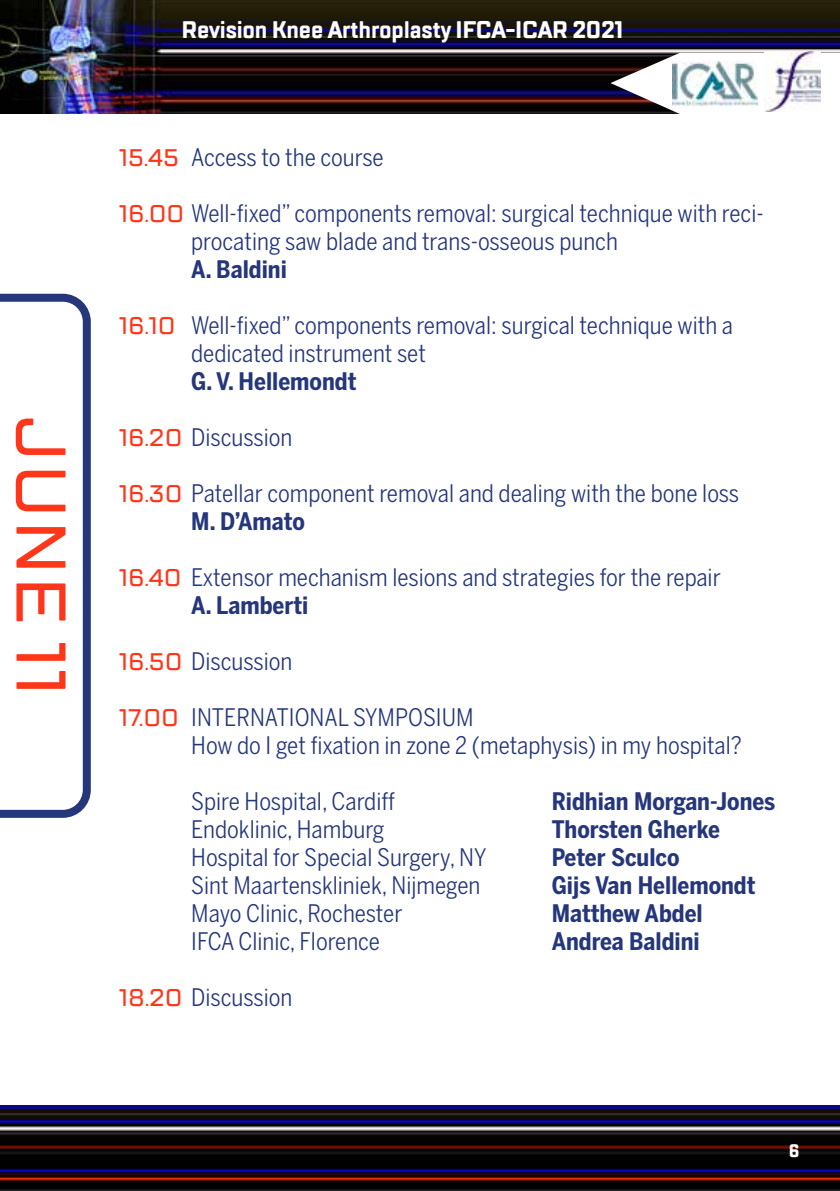
<style>
.page{position:relative;width:840px;height:1191px;background:#fff}
.page>*{position:absolute;margin:0;border:0;box-sizing:border-box;transform-origin:0 0}
.t1{font:500 70px "TT Lakes";letter-spacing:.025em;color:#ff3619}
.t2{font:24px/28px "Benton Sans Cond";color:#25377a}
.t3{font:700 24px "Benton Sans Cond";color:#25377a}
.t4{font:700 24px "TT Lakes Condensed";letter-spacing:-.01em;color:#fff}
.t5{font:700 18px "TT Lakes Condensed";color:#fff}
.s1{font-family:"TT Lakes";font-weight:500;color:#ff3619}
.s2{font-weight:700}
</style>
<div class="page">
<img style="left:0;top:0;width:839px;height:113px">
<img style="left:0;top:1106px;width:839px;height:85px">
<svg style="left:610px;top:53px;width:229px;height:61px"></svg>
<img style="left:671px;top:62px;width:86px;height:43px">
<img style="left:763px;top:52px;width:56px;height:59px">
<svg style="left:0;top:294px;width:91px;height:524px"></svg>
<h1 class="t1" style="left:85px;top:416px;width:281px;rotate:90deg">JUNE 11</h1>
<p class="t4" style="left:181px;top:15px;width:443px">Revision Knee Arthroplasty IFCA-ICAR 2021</p>
<p class="t2" style="left:119px;top:143px;width:266px"><span class="s1">15.45</span> Access to the course</p>
<p class="t2" style="left:191px;top:199px;width:573px;text-indent:-72px"><span class="s1">16.00</span> Well-fixed” components removal: surgical technique with reci&shy;procating saw blade and trans-osseous punch</p>
<p class="t3" style="left:191px;top:255px;width:97px">A. Baldini</p>
<p class="t2" style="left:191px;top:311px;width:543px;text-indent:-72px"><span class="s1">16.10</span> Well-fixed” components removal: surgical technique with a dedicated instrument set</p>
<p class="t3" style="left:191px;top:367px;width:167px">G. V. Hellemondt</p>
<p class="t2" style="left:119px;top:423px;width:175px"><span class="s1">16.20</span> Discussion</p>
<p class="t2" style="left:191px;top:479px;width:549px;text-indent:-72px"><span class="s1">16.30</span> Patellar component removal and dealing with the bone loss<br><span class="s2">M. D’Amato</span></p>
<p class="t2" style="left:191px;top:563px;width:531px;text-indent:-72px"><span class="s1">16.40</span> Extensor mechanism lesions and strategies for the repair<br><span class="s2">A. Lamberti</span></p>
<p class="t2" style="left:119px;top:647px;width:175px"><span class="s1">16.50</span> Discussion</p>
<p class="t2" style="left:191px;top:703px;width:551px;text-indent:-72px"><span class="s1">17.00</span> INTERNATIONAL SYMPOSIUM<br>How do I get fixation in zone 2 (metaphysis) in my hospital?</p>
<p class="t2" style="left:191px;top:787px;width:205px">Spire Hospital, Cardiff</p>
<p class="t3" style="left:551px;top:787px;width:225px">Ridhian Morgan-Jones</p>
<p class="t2" style="left:191px;top:815px;width:195px">Endoklinic, Hamburg</p>
<p class="t3" style="left:551px;top:815px;width:170px">Thorsten Gherke</p>
<p class="t2" style="left:191px;top:843px;width:296px">Hospital for Special Surgery, NY</p>
<p class="t3" style="left:551px;top:843px;width:129px">Peter Sculco</p>
<p class="t2" style="left:191px;top:871px;width:290px">Sint Maartenskliniek, Nijmegen</p>
<p class="t3" style="left:551px;top:871px;width:205px">Gijs Van Hellemondt</p>
<p class="t2" style="left:191px;top:899px;width:213px">Mayo Clinic, Rochester</p>
<p class="t3" style="left:551px;top:899px;width:152px">Matthew Abdel</p>
<p class="t2" style="left:191px;top:927px;width:190px">IFCA Clinic, Florence</p>
<p class="t3" style="left:551px;top:927px;width:149px">Andrea Baldini</p>
<p class="t2" style="left:119px;top:983px;width:175px"><span class="s1">18.20</span> Discussion</p>
<p class="t5" style="left:788px;top:1139px;width:12px">6</p>
</div>
